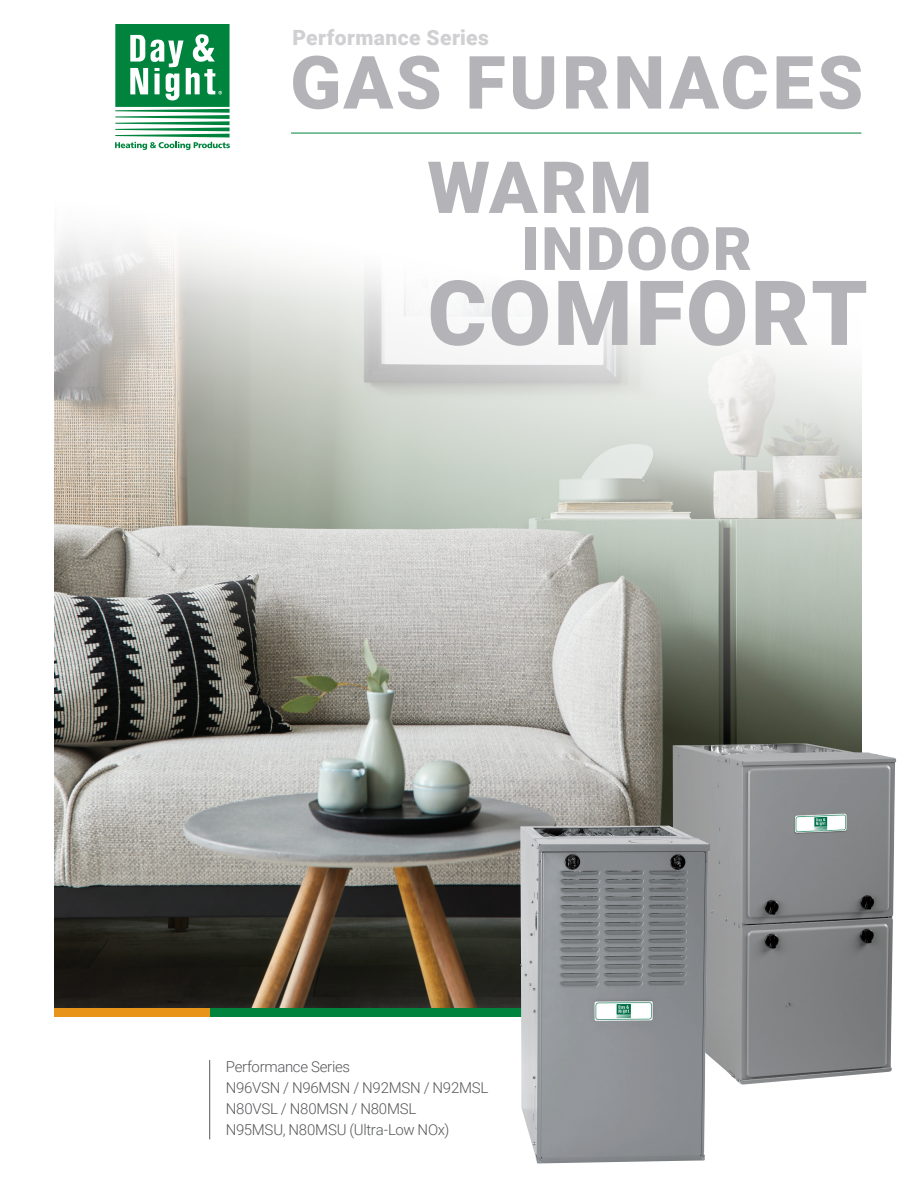
<style>
.page{position:relative;width:918px;height:1188px;background:#fff}
.page>*{position:absolute;margin:0;border:0;box-sizing:border-box;transform-origin:0 0}
.H-Main_Header{font:900 90px "Roboto";letter-spacing:.025em;color:#b4b3b7}
.H-Main_Header-2{font:900 73.5px "Roboto";letter-spacing:.045em;color:#b4b3b7}
.H-Main_Header-3{font:900 72px "Roboto";color:#b4b3b7}
.H-Main_Header-4{font:900 60px "Roboto";letter-spacing:.035em;color:#b4b3b7}
.H-Main_Header-5{font:900 21px "Roboto";letter-spacing:.02em;color:#d0d0d3}
.H-Model_title{font:300 15px "Roboto";letter-spacing:-.02em;color:#57585a}
</style>
<div class="page">
<img style="left:54px;top:233px;width:807px;height:776px">
<img style="left:673px;top:743px;width:223px;height:342px">
<hr style="left:291px;top:133px;width:570px;height:1px;background:#00843d">
<div style="left:115px;top:24px;width:115px;height:83px;background:#00843d"></div>
<svg style="left:130px;top:34px;width:92px;height:67px"></svg>
<svg style="left:115px;top:109px;width:115px;height:41px"></svg>
<div style="left:54px;top:1009px;width:157px;height:8px;background:#e89418"></div>
<div style="left:370px;top:1009px;width:157px;height:8px;background:#00843d"></div>
<div style="left:211px;top:1009px;width:159px;height:8px;background:#00843d"></div>
<img style="left:520px;top:826px;width:190px;height:337px">
<hr style="left:209px;top:1060px;width:1px;height:79px;background:#57585a">
<p class="H-Main_Header-5" style="left:293px;top:23px;width:198px">Performance Series</p>
<p class="H-Main_Header-2" style="left:291px;top:31px;width:574px">GAS FURNACES</p>
<p class="H-Main_Header-3" style="left:427px;top:137px;width:226px">WARM</p>
<p class="H-Main_Header-4" style="left:521px;top:207px;width:232px">INDOOR</p>
<p class="H-Main_Header" style="left:428px;top:250px;width:442px">COMFORT</p>
<p class="H-Model_title" style="left:226px;top:1057px;width:126px">Performance Series</p>
<p class="H-Model_title" style="left:226px;top:1078px;width:264px">N96VSN / N96MSN / N92MSN / N92MSL</p>
<p class="H-Model_title" style="left:226px;top:1099px;width:192px">N80VSL / N80MSN / N80MSL</p>
<p class="H-Model_title" style="left:226px;top:1120px;width:225px">N95MSU, N80MSU (Ultra-Low NOx)</p>
</div>
